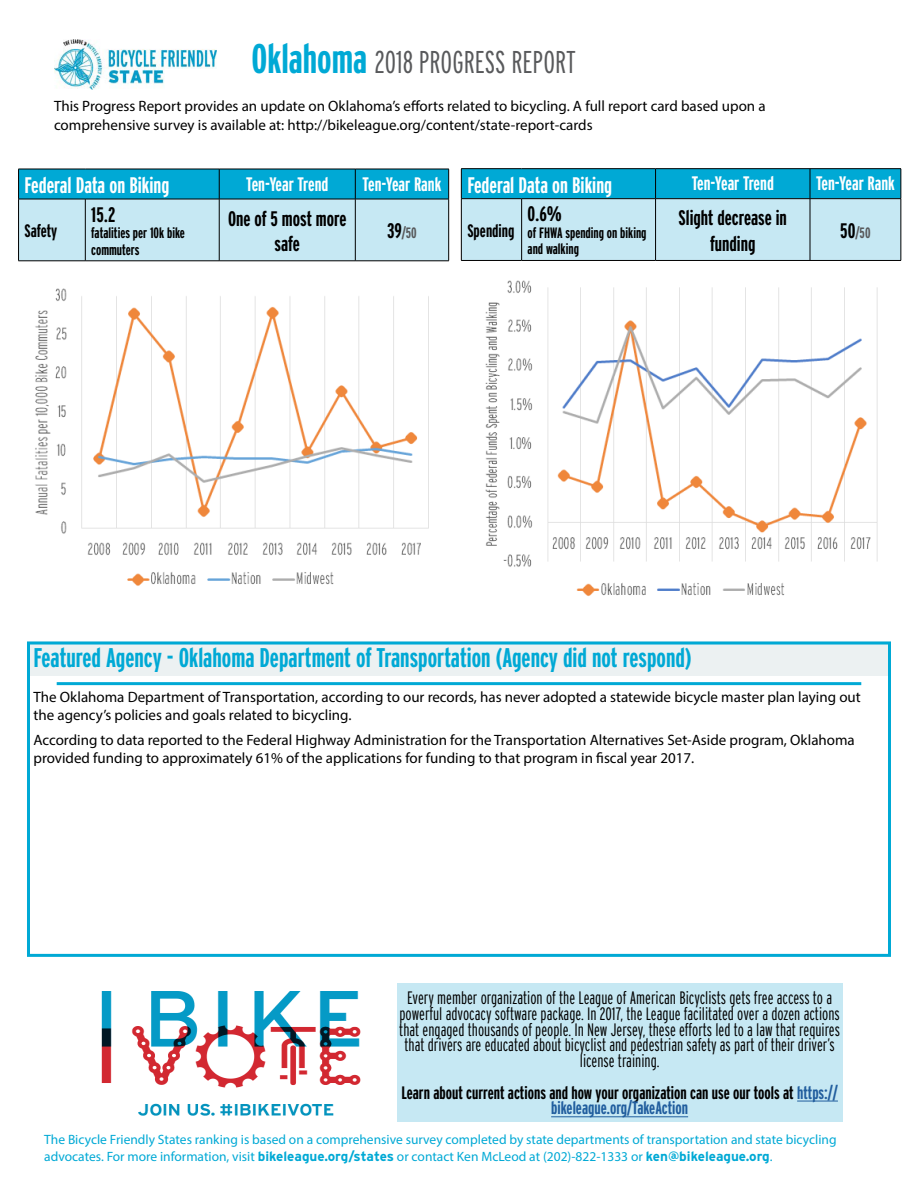
<style>
.page{position:relative;width:918px;height:1188px;background:#fff}
.page>*{position:absolute;margin:0;border:0;box-sizing:border-box;transform-origin:0 0}
.t1{font:300 extra-condensed 31.5px "Interstate";color:#58595b}
.t2{font:700 extra-condensed 27px "Interstate";color:#00a9d5}
.t3{font:700 extra-condensed 22.5px "Interstate";color:#fff}
.t4{font:700 extra-condensed 21px/25.2px "Interstate";color:#000;text-align:center}
.t5{font:700 extra-condensed 19.5px "Interstate";color:#fff}
.t6{font:300 extra-condensed 18px/15.8px "Interstate";color:#000;text-align:center}
.t7{font:700 extra-condensed 18px/15.8px "Interstate";color:#000;text-align:center}
.t8{font:15px/18px "Myriad Pro";color:#000}
.t9{font:700 extra-condensed 15px/16.5px "Interstate";color:#000}
.t10{font:700 extra-condensed 15px "Interstate";color:#58595b}
.t11{font:13.5px/16.5px "Myriad Pro";color:#00a9d5}
.s1{font-weight:700;font-size:41.25px;color:#00a9d5}
.s2{font-size:21px;color:#000}
.s3{color:#215e9e}
.s4{font-family:"Interstate";font-weight:700}
</style>
<div class="page">
<div style="left:27px;top:642px;width:864px;height:34px;background:#ecf1f2"></div>
<div style="left:27px;top:642px;width:864px;height:315px;border:3px solid #00a9d5"></div>
<img style="left:54px;top:40px;width:162px;height:50px">
<svg style="left:19px;top:170px;width:429px;height:91px;background:#84d0e6"></svg>
<hr style="left:18px;top:169px;width:67px;height:1px;background:#000">
<hr style="left:18px;top:169px;width:1px;height:30px;background:#000">
<hr style="left:85px;top:169px;width:134px;height:1px;background:#000">
<hr style="left:219px;top:169px;width:136px;height:1px;background:#000">
<hr style="left:219px;top:169px;width:1px;height:30px;background:#000">
<hr style="left:355px;top:169px;width:94px;height:1px;background:#000">
<hr style="left:355px;top:169px;width:1px;height:30px;background:#000">
<hr style="left:448px;top:169px;width:1px;height:30px;background:#000">
<hr style="left:18px;top:199px;width:67px;height:1px;background:#000">
<hr style="left:18px;top:199px;width:1px;height:62px;background:#000">
<hr style="left:85px;top:199px;width:134px;height:1px;background:#000">
<hr style="left:85px;top:199px;width:1px;height:62px;background:#000">
<hr style="left:219px;top:199px;width:136px;height:1px;background:#000">
<hr style="left:219px;top:199px;width:1px;height:62px;background:#000">
<hr style="left:355px;top:199px;width:94px;height:1px;background:#000">
<hr style="left:355px;top:199px;width:1px;height:62px;background:#000">
<hr style="left:448px;top:199px;width:1px;height:62px;background:#000">
<hr style="left:18px;top:261px;width:67px;height:1px;background:#000">
<hr style="left:85px;top:261px;width:134px;height:1px;background:#000">
<hr style="left:219px;top:261px;width:136px;height:1px;background:#000">
<hr style="left:355px;top:261px;width:94px;height:1px;background:#000">
<hr style="left:461px;top:168px;width:61px;height:1px;background:#000">
<hr style="left:522px;top:168px;width:134px;height:1px;background:#000">
<hr style="left:656px;top:168px;width:154px;height:1px;background:#000">
<hr style="left:810px;top:168px;width:91px;height:1px;background:#000">
<svg style="left:461px;top:169px;width:441px;height:91px;background:#84d1e6"></svg>
<hr style="left:461px;top:198px;width:61px;height:1px;background:#000">
<hr style="left:461px;top:199px;width:1px;height:61px;background:#000">
<hr style="left:522px;top:198px;width:134px;height:1px;background:#000">
<hr style="left:521px;top:199px;width:1px;height:61px;background:#000">
<hr style="left:656px;top:198px;width:154px;height:1px;background:#000">
<hr style="left:655px;top:199px;width:1px;height:61px;background:#000">
<hr style="left:810px;top:198px;width:91px;height:1px;background:#000">
<hr style="left:810px;top:199px;width:1px;height:61px;background:#000">
<hr style="left:901px;top:199px;width:1px;height:61px;background:#000">
<hr style="left:461px;top:260px;width:61px;height:1px;background:#000">
<hr style="left:522px;top:260px;width:134px;height:1px;background:#000">
<hr style="left:656px;top:260px;width:154px;height:1px;background:#000">
<hr style="left:810px;top:260px;width:91px;height:1px;background:#000">
<div style="left:397px;top:983px;width:445px;height:138px;background:#c6e8f3"></div>
<hr style="left:797px;top:1101px;width:41px;height:1px;background:#215e9e">
<hr style="left:551px;top:1117px;width:137px;height:1px;background:#215e9e">
<img style="left:101px;top:991px;width:260px;height:125px">
<img style="left:485px;top:280px;width:393px;height:316px">
<img style="left:35px;top:288px;width:394px;height:298px">
<hr style="left:57px;top:682px;width:804px;height:3px;background:#00a9d5">
<h1 class="t1" style="left:251px;top:43px;width:326px"><span class="s1">Oklahoma</span> 2018 PROGRESS REPORT</h1>
<p class="t8" style="left:54px;top:96px;width:713px;line-height:19.5px">This Progress Report provides an update on Oklahoma’s efforts related to bicycling. A full report card based upon a comprehensive survey is available at: http://bikeleague.org/content/state-report-cards</p>
<h3 class="t3" style="left:25px;top:171px;width:146px">Federal Data on Biking</h3>
<h3 class="t5" style="left:246px;top:172px;width:84px">Ten-Year Trend</h3>
<h3 class="t5" style="left:363px;top:172px;width:80px">Ten-Year Rank</h3>
<p class="t7" style="left:25px;top:223px;width:34px">Safety</p>
<h3 class="t4" style="left:91px;top:202px;width:25px">15.2</h3>
<p class="t9" style="left:91px;top:225px;width:95px">fatalities per 10k bike commuters</p>
<h3 class="t4" style="left:228px;top:206px;width:120px">One of 5 most more safe</h3>
<p class="t10" style="left:387px;top:224px;width:31px"><span class="s2">39</span>/50</p>
<h3 class="t3" style="left:467px;top:171px;width:146px">Federal Data on Biking</h3>
<h3 class="t5" style="left:692px;top:172px;width:84px">Ten-Year Trend</h3>
<h3 class="t5" style="left:816px;top:172px;width:80px">Ten-Year Rank</h3>
<p class="t7" style="left:467px;top:222px;width:49px">Spending</p>
<h3 class="t4" style="left:528px;top:201px;width:36px">0.6%</h3>
<p class="t9" style="left:528px;top:224px;width:120px">of FHWA spending on biking and walking</p>
<h3 class="t4" style="left:679px;top:205px;width:110px">Slight decrease in funding</h3>
<p class="t10" style="left:840px;top:224px;width:32px"><span class="s2">50</span>/50</p>
<h2 class="t2" style="left:33px;top:642px;width:660px">Featured Agency - Oklahoma Department of Transportation (Agency did not respond)</h2>
<p class="t8" style="left:33px;top:688px;width:829px">The Oklahoma Department of Transportation, according to our records, has never adopted a statewide bicycle master plan laying out the agency’s policies and goals related to bicycling.</p>
<p class="t8" style="left:33px;top:731px;width:823px">According to data reported to the Federal Highway Administration for the Transportation Alternatives Set-Aside program, Oklahoma provided funding to approximately 61% of the applications for funding to that program in fiscal year 2017.</p>
<p class="t6" style="left:399px;top:990px;width:442px">Every member organization of the League of American Bicyclists gets free access to a powerful advocacy software package. In 2017, the League facilitated over a dozen actions that engaged thousands of people. In New Jersey, these efforts led to a law that requires that drivers are educated about bicyclist and pedestrian safety as part of their driver’s license training.</p>
<p class="t7" style="left:401px;top:1084px;width:438px">Learn about current actions and how your organization can use our tools at <span class="s3">https:// bikeleague.org/TakeAction</span></p>
<p class="t11" style="left:44px;top:1131px;width:794px">The Bicycle Friendly States ranking is based on a comprehensive survey completed by state departments of transportation and state bicycling advocates. For more information, visit <span class="s4">bikeleague.org/states</span> or contact Ken McLeod at (202)-822-1333 or <span class="s4">ken@bikeleague.org</span>.</p>
</div>
